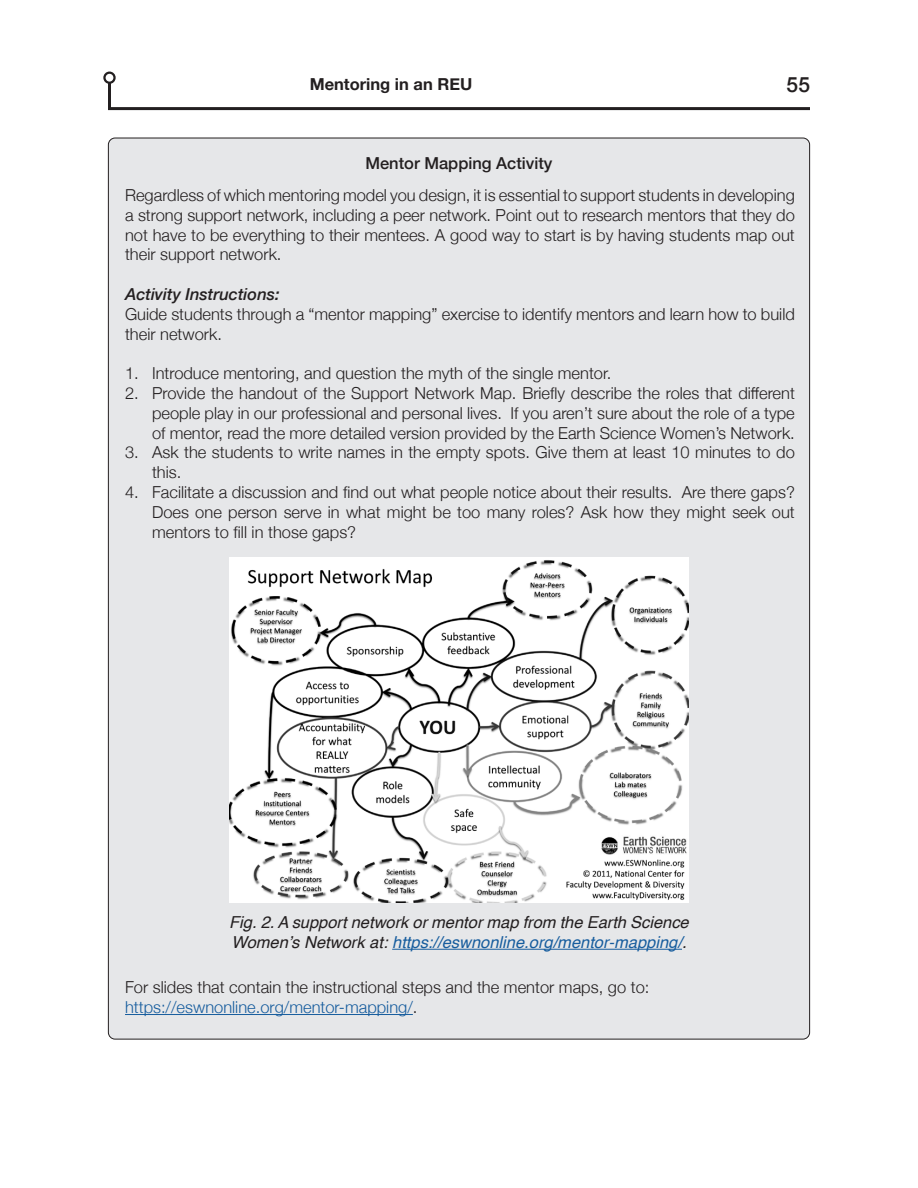
<style>
.page{position:relative;width:918px;height:1188px;background:#fff}
.page>*{position:absolute;margin:0;border:0;box-sizing:border-box;transform-origin:0 0}
.t1{font:500 21px "Helvetica Neue";color:#231f20}
.t2{font:300 16.5px/19.8px "Helvetica Neue";color:#231f20;text-align:justify}
.t3{font:italic 16.5px/19.8px "Helvetica";color:#231f20}
.t4{font:300 16.5px "Helvetica Neue";color:#175d9e}
.t5{font:500 16.5px "Helvetica Neue";color:#231f20}
.t6{font:italic 500 16.5px "Helvetica Neue";color:#231f20}
.t7{font:700 16.5px "Helvetica Neue";color:#231f20}
.s1{color:#175d9e}
.s2{color:#231f20}
</style>
<div class="page">
<hr style="left:108px;top:107px;width:702px;height:3px;background:#231f20">
<div style="left:103px;top:72px;width:13px;height:12px;border:2px solid #231f20;border-radius:50%"></div>
<hr style="left:108px;top:82px;width:3px;height:28px;background:#231f20">
<div style="left:108px;top:138px;width:702px;height:901px;background:#e6e7e9;border-radius:7px"></div>
<hr style="left:125px;top:1014px;width:288px;height:1px;background:#175d9e">
<img style="left:229px;top:558px;width:460px;height:344px">
<hr style="left:392px;top:949px;width:290px;height:1px;background:#175d9e">
<p class="t7" style="left:310px;top:71px;width:164px">Mentoring in an REU</p>
<p class="t1" style="left:786px;top:68px;width:25px">55</p>
<p class="t5" style="left:365px;top:150px;width:189px">Mentor Mapping Activity</p>
<p class="t2" style="left:125px;top:184px;width:671px">Regardless of which mentoring model you design, it is essential to support students in developing a strong support network, including a peer network. Point out to research mentors that they do not have to be everything to their mentees. A good way to start is by having students map out their support network.</p>
<p class="t6" style="left:125px;top:280px;width:156px">Activity Instructions:</p>
<p class="t2" style="left:125px;top:303px;width:671px">Guide students through a “mentor mapping” exercise to identify mentors and learn how to build their network.</p>
<p class="t2" style="left:125px;top:362px;width:488px">1. Introduce mentoring, and question the myth of the single mentor.</p>
<p class="t2" style="left:152px;top:382px;width:644px;text-indent:-27px">2. Provide the handout of the Support Network Map. Briefly describe the roles that different people play in our professional and personal lives. If you aren’t sure about the role of a type of mentor, read the more detailed version provided by the Earth Science Women’s Network.</p>
<p class="t2" style="left:152px;top:441px;width:644px;text-indent:-27px">3. Ask the students to write names in the empty spots. Give them at least 10 minutes to do this.</p>
<p class="t2" style="left:152px;top:481px;width:644px;text-indent:-27px">4. Facilitate a discussion and find out what people notice about their results. Are there gaps?<br>Does one person serve in what might be too many roles? Ask how they might seek out mentors to fill in those gaps?</p>
<p class="t3" style="left:229px;top:913px;width:461px">Fig. 2. A support network or mentor map from the Earth Science<br>Women’s Network at: <span class="s1">https://eswnonline.org/mentor-mapping/</span>.</p>
<p class="t2" style="left:125px;top:976px;width:526px">For slides that contain the instructional steps and the mentor maps, go to:</p>
<p class="t4" style="left:125px;top:994px;width:294px">https://eswnonline.org/mentor-mapping/<span class="s2">.</span></p>
</div>
